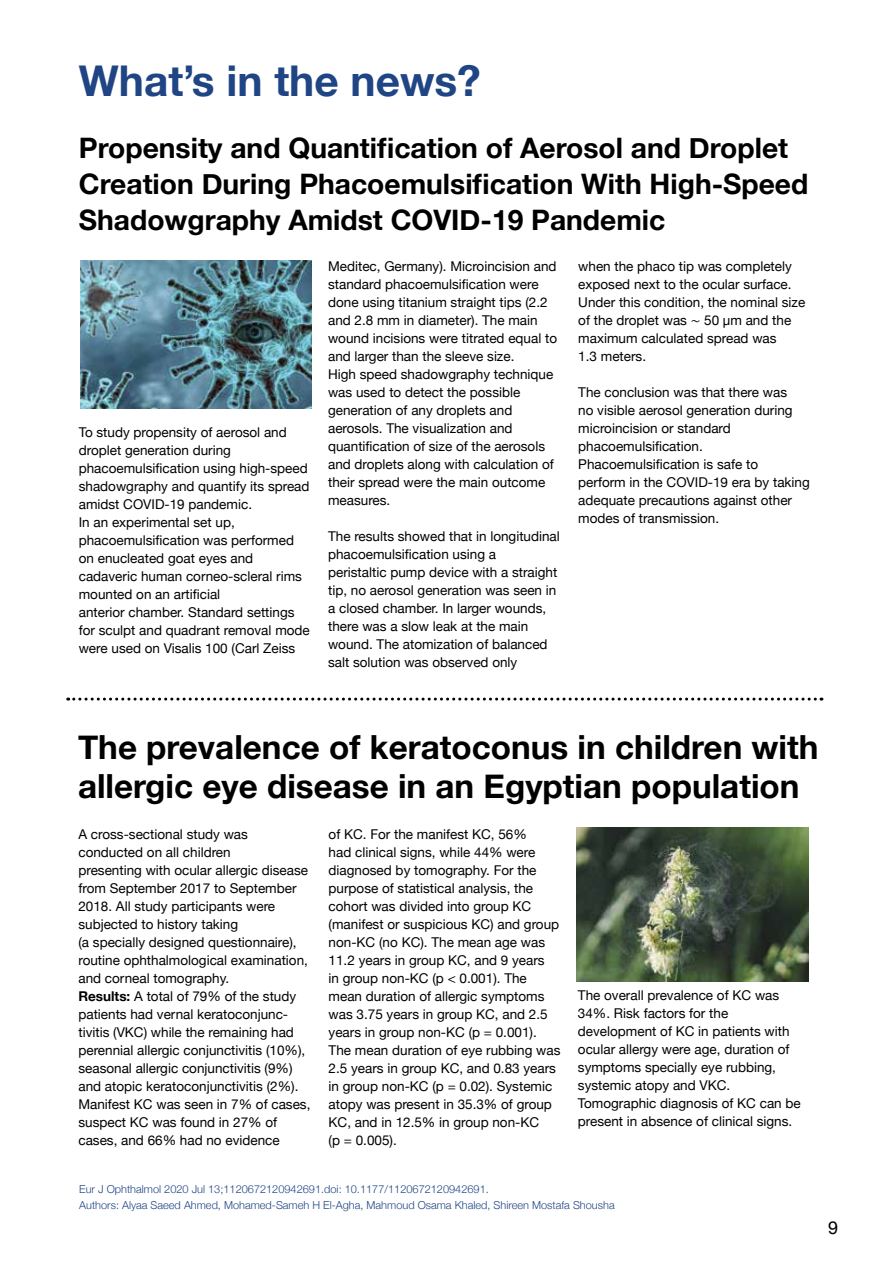
<style>
.page{position:relative;width:893px;height:1263px;background:#fff}
.page>*{position:absolute;margin:0;border:0;box-sizing:border-box;transform-origin:0 0}
.t1{font:700 42.45px "Helvetica Neue";color:#204584}
.t2{font:700 33.15px/39px "Helvetica Neue";color:#000}
.t3{font:700 28.2px/36px "Helvetica Neue";color:#000}
.t4{font:18px "Helvetica Neue";color:#000}
.t5{font:13.5px/18px "Helvetica Neue";color:#000}
.t6{font:300 10.95px/16.5px "Helvetica Neue";color:#204584}
.s1{font-family:"Cambria Math"}
.s2{font-weight:700}
</style>
<div class="page">
<svg style="left:68px;top:698px;width:754px;height:3px"></svg>
<img style="left:80px;top:261px;width:232px;height:147px">
<img style="left:577px;top:827px;width:232px;height:154px">
<h1 class="t1" style="left:79px;top:47px;width:404px">What’s in the news?</h1>
<h3 class="t3" style="left:79px;top:131px;width:731px">Propensity and Quantification of Aerosol and Droplet<br>Creation During Phacoemulsification With High-Speed<br>Shadowgraphy Amidst COVID-19 Pandemic</h3>
<p class="t5" style="left:79px;top:424px;width:233px">To study propensity of aerosol and droplet generation during phacoemulsification using high-speed shadowgraphy and quantify its spread amidst COVID-19 pandemic.<br>In an experimental set up, phacoemulsification was performed on enucleated goat eyes and cadaveric human corneo-scleral rims mounted on an artificial<br>anterior chamber. Standard settings for sculpt and quadrant removal mode were used on Visalis 100 (Carl Zeiss</p>
<p class="t5" style="left:328px;top:258px;width:231px">Meditec, Germany). Microincision and standard phacoemulsification were done using titanium straight tips (2.2 and 2.8 mm in diameter). The main wound incisions were titrated equal to and larger than the sleeve size.<br>High speed shadowgraphy technique was used to detect the possible generation of any droplets and aerosols. The visualization and quantification of size of the aerosols and droplets along with calculation of their spread were the main outcome measures.</p>
<p class="t5" style="left:328px;top:528px;width:233px">The results showed that in longitudinal phacoemulsification using a<br>peristaltic pump device with a straight tip, no aerosol generation was seen in a closed chamber. In larger wounds, there was a slow leak at the main wound. The atomization of balanced salt solution was observed only</p>
<p class="t5" style="left:578px;top:258px;width:229px">when the phaco tip was completely exposed next to the ocular surface.<br>Under this condition, the nominal size of the droplet was <span class="s1">∼</span> 50 µm and the maximum calculated spread was<br>1.3 meters.</p>
<p class="t5" style="left:578px;top:384px;width:233px">The conclusion was that there was<br>no visible aerosol generation during microincision or standard phacoemulsification.<br>Phacoemulsification is safe to<br>perform in the COVID-19 era by taking adequate precautions against other modes of transmission.</p>
<h2 class="t2" style="left:78px;top:728px;width:742px">The prevalence of keratoconus in children with allergic eye disease in an Egyptian population</h2>
<p class="t5" style="left:78px;top:826px;width:234px">A cross-sectional study was conducted on all children<br>presenting with ocular allergic disease from September 2017 to September 2018. All study participants were subjected to history taking<br>(a specially designed questionnaire), routine ophthalmological examination, and corneal tomography.<br><span class="s2">Results:</span> A total of 79% of the study patients had vernal keratoconjunc&shy;tivitis (VKC) while the remaining had perennial allergic conjunctivitis (10%), seasonal allergic conjunctivitis (9%) and atopic keratoconjunctivitis (2%).<br>Manifest KC was seen in 7% of cases, suspect KC was found in 27% of cases, and 66% had no evidence</p>
<p class="t5" style="left:329px;top:826px;width:233px">of KC. For the manifest KC, 56%<br>had clinical signs, while 44% were diagnosed by tomography. For the purpose of statistical analysis, the cohort was divided into group KC (manifest or suspicious KC) and group non-KC (no KC). The mean age was<br>11.2 years in group KC, and 9 years<br>in group non-KC (p &lt; 0.001). The mean duration of allergic symptoms was 3.75 years in group KC, and 2.5 years in group non-KC (p = 0.001).<br>The mean duration of eye rubbing was<br>2.5 years in group KC, and 0.83 years in group non-KC (p = 0.02). Systemic atopy was present in 35.3% of group<br>KC, and in 12.5% in group non-KC<br>(p = 0.005).</p>
<p class="t5" style="left:578px;top:987px;width:224px">The overall prevalence of KC was<br>34%. Risk factors for the development of KC in patients with ocular allergy were age, duration of symptoms specially eye rubbing, systemic atopy and VKC.<br>Tomographic diagnosis of KC can be present in absence of clinical signs.</p>
<p class="t6" style="left:79px;top:1179px;width:537px">Eur J Ophthalmol 2020 Jul 13;1120672120942691.doi: 10.1177/1120672120942691.<br>Authors: Alyaa Saeed Ahmed, Mohamed-Sameh H El-Agha, Mahmoud Osama Khaled, Shireen Mostafa Shousha</p>
<h3 class="t4" style="left:828px;top:1214px;width:12px">9</h3>
</div>
